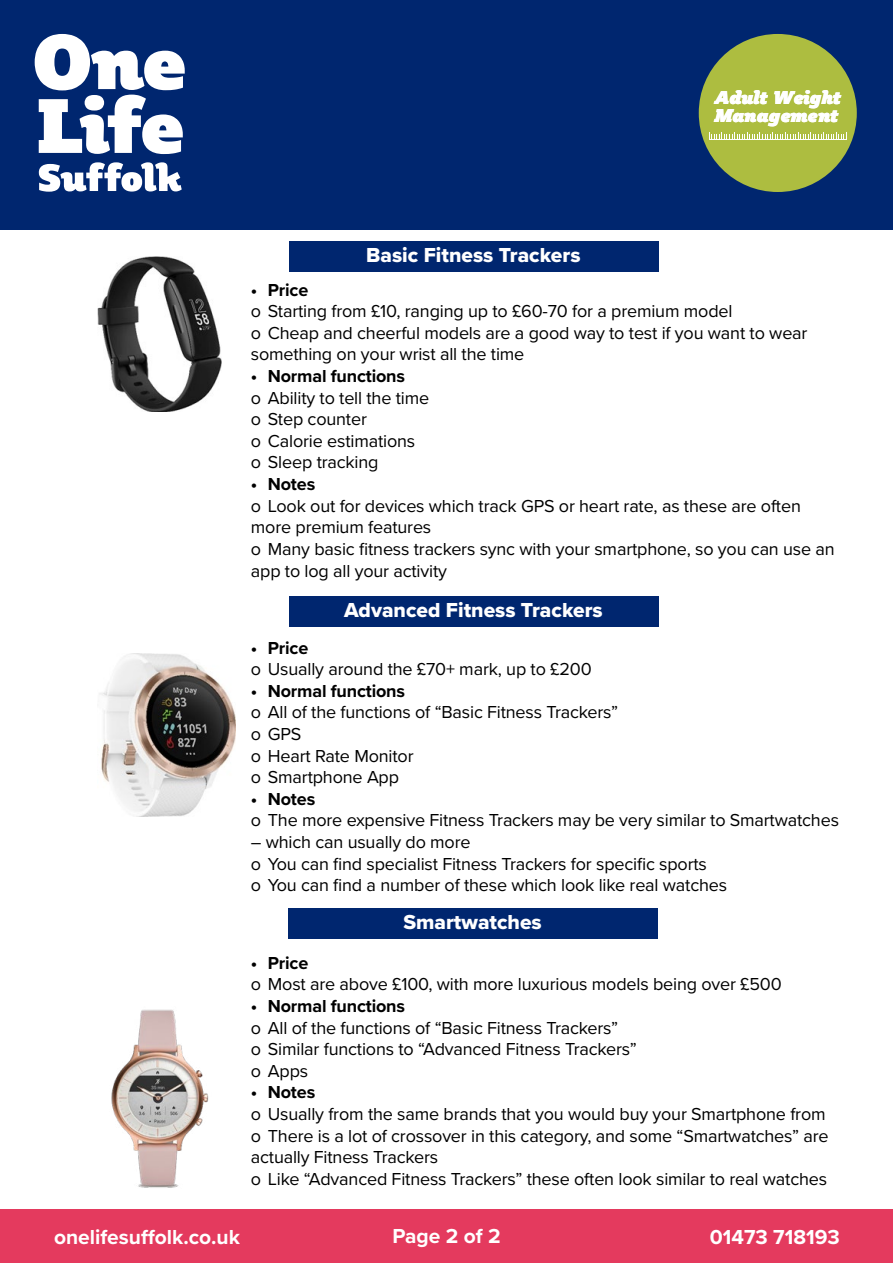
<style>
.page{position:relative;width:893px;height:1263px;background:#fff}
.page>*{position:absolute;margin:0;border:0;box-sizing:border-box;transform-origin:0 0}
.t1{font:21px "Proxima Nova Extrabld";color:#fff}
.t2{font:700 21px "Proxima Nova";color:#fff}
.t3{font:italic 18.3px/18.1px "Plume Ad";color:#fff}
.t4{font:18px/21.6px "Proxima Nova";letter-spacing:-.01em;color:#000}
.t5{font:700 18px "Proxima Nova";letter-spacing:-.01em;color:#000}
</style>
<div class="page">
<div style="left:0;top:0;width:893px;height:230px;background:#00266f"></div>
<div style="left:0;top:1210px;width:893px;height:53px;background:#e43a5e"></div>
<div style="left:699px;top:34px;width:158px;height:158px;background:#adbd40;border-radius:50%"></div>
<svg style="left:709px;top:132px;width:138px;height:8px"></svg>
<hr style="left:709px;top:139px;width:137px;height:1px;background:#fff">
<svg style="left:39px;top:162px;width:143px;height:30px"></svg>
<svg style="left:35px;top:34px;width:150px;height:120px"></svg>
<img style="left:97px;top:257px;width:124px;height:155px">
<div style="left:289px;top:241px;width:370px;height:31px;background:#00266f"></div>
<img style="left:99px;top:654px;width:137px;height:162px">
<img style="left:111px;top:1009px;width:98px;height:179px">
<div style="left:289px;top:596px;width:370px;height:31px;background:#00266f"></div>
<div style="left:288px;top:908px;width:370px;height:31px;background:#00266f"></div>
<p class="t1" style="left:366px;top:239px;width:216px">Basic Fitness Trackers</p>
<p class="t3" style="left:714px;top:88px;width:129px">Adult Weight<br>Management</p>
<p class="t5" style="left:251px;top:276px;width:59px">• Price</p>
<p class="t4" style="left:251px;top:300px;width:558px">o Starting from £10, ranging up to £60-70 for a premium model<br>o Cheap and cheerful models are a good way to test if you want to wear something on your wrist all the time</p>
<p class="t5" style="left:251px;top:363px;width:156px">• Normal functions</p>
<p class="t4" style="left:251px;top:386px;width:180px">o Ability to tell the time o Step counter<br>o Calorie estimations o Sleep tracking</p>
<p class="t5" style="left:251px;top:471px;width:66px">• Notes</p>
<p class="t4" style="left:251px;top:494px;width:585px">o Look out for devices which track GPS or heart rate, as these are often more premium features<br>o Many basic fitness trackers sync with your smartphone, so you can use an app to log all your activity</p>
<p class="t1" style="left:344px;top:594px;width:260px">Advanced Fitness Trackers</p>
<p class="t5" style="left:251px;top:634px;width:59px">• Price</p>
<p class="t4" style="left:251px;top:658px;width:342px">o Usually around the £70+ mark, up to £200</p>
<p class="t5" style="left:251px;top:677px;width:156px">• Normal functions</p>
<p class="t4" style="left:251px;top:701px;width:369px">o All of the functions of “Basic Fitness Trackers” o GPS<br>o Heart Rate Monitor<br>o Smartphone App</p>
<p class="t5" style="left:251px;top:785px;width:66px">• Notes</p>
<p class="t4" style="left:251px;top:809px;width:590px">o The more expensive Fitness Trackers may be very similar to Smartwatches</p>
<p class="t4" style="left:251px;top:830px;width:478px">– which can usually do more<br>o You can find specialist Fitness Trackers for specific sports<br>o You can find a number of these which look like real watches</p>
<p class="t1" style="left:403px;top:906px;width:140px">Smartwatches</p>
<p class="t5" style="left:251px;top:949px;width:59px">• Price</p>
<p class="t4" style="left:251px;top:973px;width:532px">o Most are above £100, with more luxurious models being over £500</p>
<p class="t5" style="left:251px;top:992px;width:156px">• Normal functions</p>
<p class="t4" style="left:251px;top:1016px;width:387px">o All of the functions of “Basic Fitness Trackers”<br>o Similar functions to “Advanced Fitness Trackers” o Apps</p>
<p class="t5" style="left:251px;top:1079px;width:66px">• Notes</p>
<p class="t4" style="left:251px;top:1102px;width:579px">o Usually from the same brands that you would buy your Smartphone from o There is a lot of crossover in this category, and some “Smartwatches” are actually Fitness Trackers<br>o Like “Advanced Fitness Trackers” these often look similar to real watches</p>
<p class="t2" style="left:54px;top:1221px;width:187px">onelifesuffolk.co.uk</p>
<p class="t2" style="left:392px;top:1220px;width:110px">Page 2 of 2</p>
<p class="t2" style="left:710px;top:1221px;width:131px">01473 718193</p>
</div>
